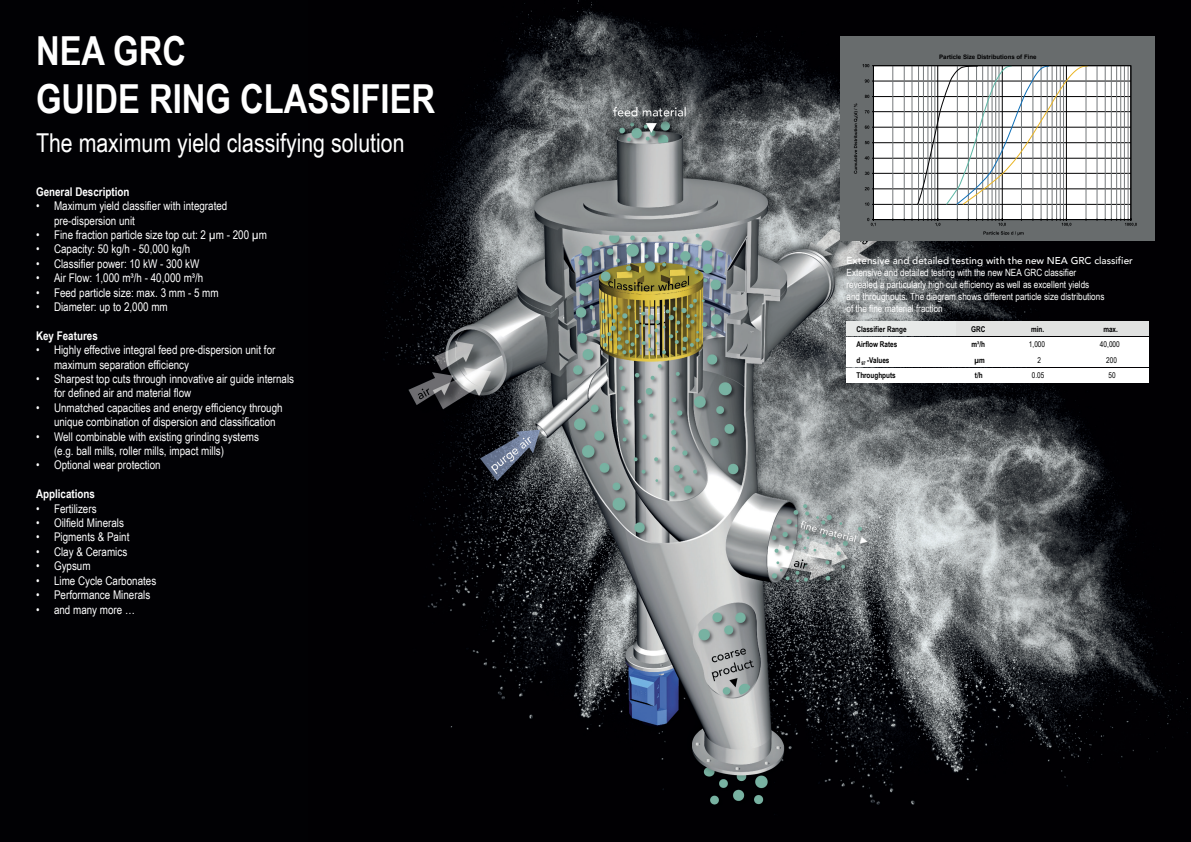
<style>
.page{position:relative;width:1191px;height:842px;background:#fff}
.page>*{position:absolute;margin:0;border:0;box-sizing:border-box;transform-origin:0 0}
.t1{font:700 40px/48px "Arial Narrow";color:#fff}
.t2{font:26px "Arial Narrow";color:#fff}
.t3{font:12px/14.4px "Arial Narrow";color:#fff}
.t4{font:700 12px "Arial Narrow";color:#fff}
.t5{font:10px/12px "Arial Narrow";color:#fff}
.t6{font:500 10px "Avenir";color:#fff}
.t7{font:700 8px/15.5px "Arial Narrow";color:#000001}
.t8{font:8px/15.5px "Arial Narrow";color:#000001;text-align:center}
.t9{font:700 6.1px "Arial";color:#000001}
</style>
<div class="page">
<img style="left:308px;top:0;width:883px;height:842px">
<div style="left:0;top:0;width:308px;height:842px;background:#010104"></div>
<div style="left:846px;top:321px;width:110px;height:15px;background:#e7e9e8"></div>
<div style="left:846px;top:337px;width:110px;height:14px;background:#fff"></div>
<div style="left:846px;top:353px;width:110px;height:14px;background:#fff"></div>
<div style="left:846px;top:368px;width:110px;height:14px;background:#fff"></div>
<div style="left:956px;top:321px;width:46px;height:15px;background:#e1e2e1"></div>
<div style="left:956px;top:337px;width:46px;height:14px;background:#fff"></div>
<div style="left:956px;top:353px;width:46px;height:14px;background:#fff"></div>
<div style="left:956px;top:368px;width:46px;height:14px;background:#fff"></div>
<div style="left:1002px;top:321px;width:73px;height:15px;background:#e1e2e1"></div>
<div style="left:1075px;top:321px;width:73px;height:15px;background:#e1e2e1"></div>
<div style="left:1075px;top:352px;width:73px;height:15px;background:#fff"></div>
<div style="left:1002px;top:337px;width:146px;height:14px;background:#fff"></div>
<div style="left:1002px;top:353px;width:146px;height:14px;background:#fff"></div>
<div style="left:1002px;top:368px;width:146px;height:14px;background:#fff"></div>
<div style="left:840px;top:36px;width:315px;height:204px;background:#686c6d"></div>
<svg style="left:875px;top:68px;width:62px;height:150px;background:#f5f5f6"></svg>
<svg style="left:1003px;top:205px;width:63px;height:13px"></svg>
<svg style="left:1067px;top:68px;width:62px;height:150px;background:#f1f2f2"></svg>
<svg style="left:938px;top:205px;width:64px;height:13px"></svg>
<hr style="left:873px;top:204px;width:257px;height:1px;background:#000002">
<hr style="left:873px;top:189px;width:257px;height:1px;background:#000002">
<hr style="left:873px;top:173px;width:257px;height:1px;background:#000002">
<hr style="left:873px;top:158px;width:257px;height:1px;background:#000002">
<hr style="left:873px;top:143px;width:257px;height:1px;background:#000002">
<hr style="left:873px;top:127px;width:257px;height:1px;background:#000002">
<hr style="left:873px;top:111px;width:257px;height:1px;background:#000002">
<hr style="left:873px;top:96px;width:257px;height:1px;background:#000002">
<hr style="left:873px;top:81px;width:257px;height:1px;background:#000002">
<hr style="left:892px;top:66px;width:1px;height:154px;background:#75797b">
<hr style="left:904px;top:66px;width:1px;height:154px;background:#75797b">
<hr style="left:911px;top:66px;width:1px;height:154px;background:#75797b">
<hr style="left:918px;top:66px;width:1px;height:154px;background:#75797b">
<hr style="left:923px;top:66px;width:1px;height:154px;background:#75797b">
<hr style="left:927px;top:66px;width:1px;height:154px;background:#75797b">
<hr style="left:931px;top:66px;width:1px;height:154px;background:#75797b">
<hr style="left:934px;top:66px;width:1px;height:154px;background:#75797b">
<hr style="left:957px;top:66px;width:1px;height:154px;background:#75797b">
<hr style="left:968px;top:66px;width:1px;height:154px;background:#75797b">
<hr style="left:976px;top:66px;width:1px;height:154px;background:#75797b">
<hr style="left:982px;top:66px;width:1px;height:154px;background:#75797b">
<hr style="left:987px;top:66px;width:1px;height:154px;background:#75797b">
<hr style="left:992px;top:66px;width:1px;height:154px;background:#75797b">
<hr style="left:995px;top:66px;width:1px;height:154px;background:#75797b">
<hr style="left:998px;top:66px;width:1px;height:154px;background:#75797b">
<hr style="left:1021px;top:66px;width:1px;height:154px;background:#75797b">
<hr style="left:1032px;top:66px;width:1px;height:154px;background:#75797b">
<hr style="left:1041px;top:66px;width:1px;height:154px;background:#75797b">
<hr style="left:1047px;top:66px;width:1px;height:154px;background:#75797b">
<hr style="left:1052px;top:66px;width:1px;height:154px;background:#75797b">
<hr style="left:1056px;top:66px;width:1px;height:154px;background:#75797b">
<hr style="left:1060px;top:66px;width:1px;height:154px;background:#75797b">
<hr style="left:1063px;top:66px;width:1px;height:154px;background:#75797b">
<hr style="left:1085px;top:66px;width:1px;height:154px;background:#75797b">
<hr style="left:1096px;top:66px;width:1px;height:154px;background:#75797b">
<hr style="left:1105px;top:66px;width:1px;height:154px;background:#75797b">
<hr style="left:1111px;top:66px;width:1px;height:154px;background:#75797b">
<hr style="left:1116px;top:66px;width:1px;height:154px;background:#75797b">
<hr style="left:1120px;top:66px;width:1px;height:154px;background:#75797b">
<hr style="left:1124px;top:66px;width:1px;height:154px;background:#75797b">
<hr style="left:1127px;top:66px;width:1px;height:154px;background:#75797b">
<hr style="left:937px;top:66px;width:1px;height:154px;background:#000002">
<hr style="left:1002px;top:66px;width:1px;height:154px;background:#000002">
<hr style="left:1066px;top:66px;width:1px;height:154px;background:#000002">
<svg style="left:916px;top:65px;width:172px;height:140px;background:#d5d6d6"></svg>
<div style="left:873px;top:66px;width:258px;height:154px;border:1px solid #000001"></div>
<svg style="left:865px;top:202px;width:8px;height:4px"></svg>
<svg style="left:864px;top:187px;width:9px;height:3px"></svg>
<svg style="left:864px;top:172px;width:9px;height:3px"></svg>
<svg style="left:864px;top:156px;width:9px;height:4px"></svg>
<svg style="left:865px;top:141px;width:8px;height:3px"></svg>
<svg style="left:864px;top:126px;width:9px;height:3px"></svg>
<svg style="left:864px;top:110px;width:9px;height:3px"></svg>
<svg style="left:864px;top:95px;width:9px;height:3px"></svg>
<svg style="left:864px;top:79px;width:9px;height:4px"></svg>
<svg style="left:862px;top:64px;width:11px;height:3px"></svg>
<svg style="left:867px;top:218px;width:73px;height:8px"></svg>
<svg style="left:1041px;top:218px;width:30px;height:8px"></svg>
<svg style="left:1105px;top:218px;width:31px;height:8px"></svg>
<svg style="left:854px;top:104px;width:4px;height:70px"></svg>
<svg style="left:976px;top:218px;width:47px;height:17px"></svg>
<h1 class="t1" style="left:36px;top:25px;width:401px">NEA GRC<br>GUIDE RING CLASSIFIER</h1>
<h2 class="t2" style="left:36px;top:124px;width:370px">The maximum yield classifying solution</h2>
<p class="t4" style="left:36px;top:183px;width:95px">General Description</p>
<p class="t3" style="left:54px;top:198px;width:175px;text-indent:-18px">• Maximum yield classifier with integrated pre-dispersion unit</p>
<p class="t3" style="left:36px;top:227px;width:232px">• Fine fraction particle size top cut: 2 µm - 200 µm</p>
<p class="t3" style="left:36px;top:242px;width:156px">• Capacity: 50 kg/h - 50,000 kg/h</p>
<p class="t3" style="left:36px;top:256px;width:165px">• Classifier power: 10 kW - 300 kW</p>
<p class="t3" style="left:36px;top:270px;width:169px">• Air Flow: 1,000 m³/h - 40,000 m³/h</p>
<p class="t3" style="left:36px;top:285px;width:184px">• Feed particle size: max. 3 mm - 5 mm</p>
<p class="t3" style="left:36px;top:299px;width:133px">• Diameter: up to 2,000 mm</p>
<p class="t4" style="left:36px;top:327px;width:63px">Key Features</p>
<p class="t3" style="left:54px;top:342px;width:223px;text-indent:-18px">• Highly effective integral feed pre-dispersion unit for maximum separation efficiency</p>
<p class="t3" style="left:54px;top:371px;width:242px;text-indent:-18px">• Sharpest top cuts through innovative air guide internals for defined air and material flow</p>
<p class="t3" style="left:54px;top:400px;width:230px;text-indent:-18px">• Unmatched capacities and energy efficiency through unique combination of dispersion and classification</p>
<p class="t3" style="left:54px;top:429px;width:206px;text-indent:-18px">• Well combinable with existing grinding systems (e.g. ball mills, roller mills, impact mills)</p>
<p class="t3" style="left:36px;top:458px;width:126px">• Optional wear protection</p>
<p class="t4" style="left:36px;top:485px;width:61px">Applications</p>
<p class="t3" style="left:36px;top:501px;width:62px">• Fertilizers</p>
<p class="t3" style="left:36px;top:515px;width:89px">• Oilfield Minerals</p>
<p class="t3" style="left:36px;top:530px;width:95px">• Pigments &amp; Paint</p>
<p class="t3" style="left:36px;top:544px;width:93px">• Clay &amp; Ceramics</p>
<p class="t3" style="left:36px;top:558px;width:56px">• Gypsum</p>
<p class="t3" style="left:36px;top:573px;width:122px">• Lime Cycle Carbonates</p>
<p class="t3" style="left:36px;top:587px;width:116px">• Performance Minerals</p>
<p class="t3" style="left:36px;top:602px;width:100px">• and many more …</p>
<p class="t9" style="left:939px;top:52px;width:99px">Particle Size Distributions of Fine</p>
<p class="t6" style="left:846px;top:252px;width:288px">Extensive and detailed testing with the new NEA GRC classifier</p>
<p class="t5" style="left:846px;top:266px;width:259px">Extensive and detailed testing with the new NEA GRC classifier revealed a particularly high cut efficiency as well as excellent yields and throughputs. The diagram shows different particle size distributions of the fine material fraction.</p>
<p class="t7" style="left:856px;top:321px;width:52px">Classifier Range</p>
<p class="t7" style="left:971px;top:321px;width:16px">GRC</p>
<p class="t7" style="left:1031px;top:321px;width:15px">min.</p>
<p class="t7" style="left:1103px;top:321px;width:16px">max.</p>
<p class="t8" style="left:1029px;top:336px;width:18px">1,000</p>
<p class="t7" style="left:856px;top:336px;width:42px">Airflow Rates</p>
<p class="t7" style="left:971px;top:336px;width:15px">m³/h</p>
<p class="t8" style="left:1100px;top:336px;width:21px">40,000</p>
<p class="t7" style="left:856px;top:352px;width:41px">d <sub>97</sub> -Values<br>Throughputs</p>
<p class="t7" style="left:974px;top:352px;width:12px">µm t/h</p>
<p class="t8" style="left:1032px;top:352px;width:14px">2<br>0.05</p>
<p class="t8" style="left:1106px;top:352px;width:12px;text-align:left">200<br>50</p>
</div>
